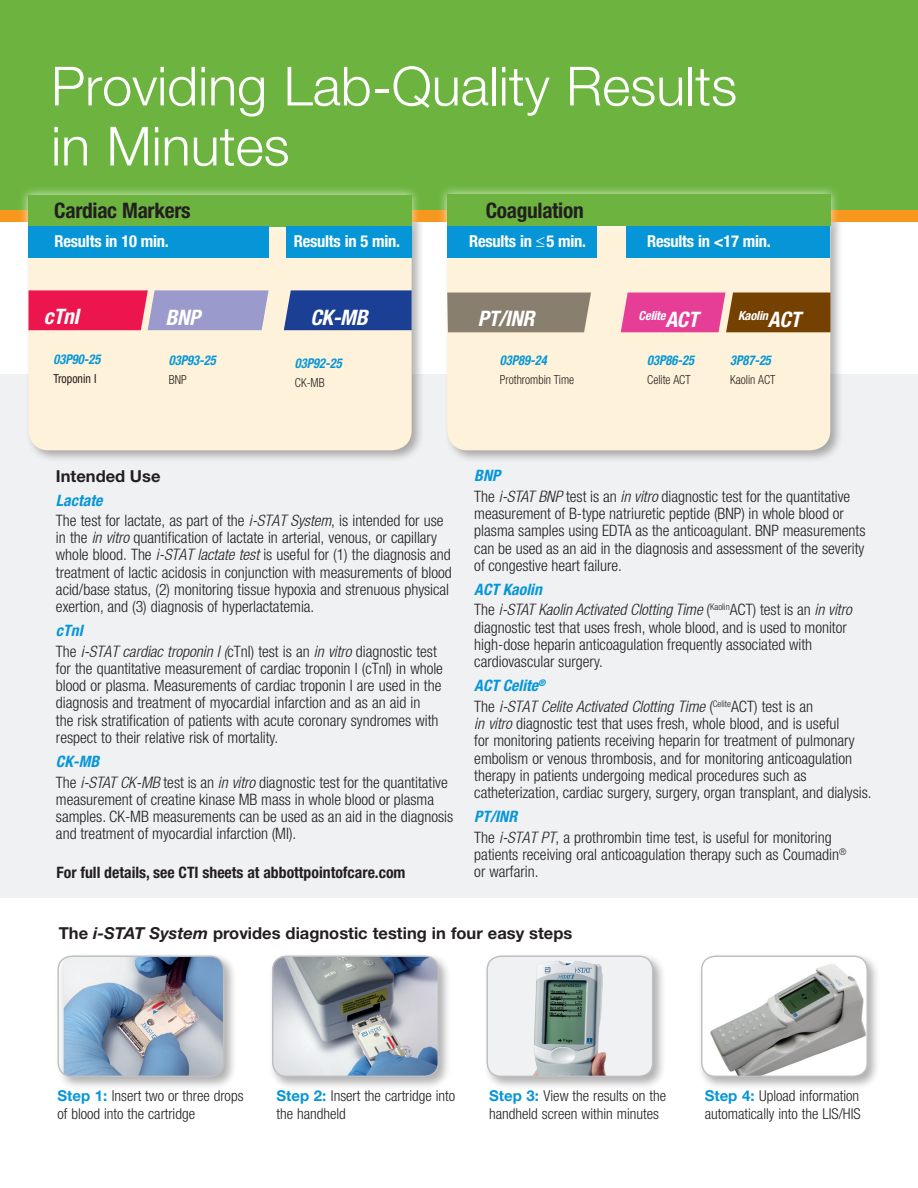
<style>
.page{position:relative;width:918px;height:1188px;background:#fff}
.page>*{position:absolute;margin:0;border:0;box-sizing:border-box;transform-origin:0 0}
.t1{font:300 54px/60px "Helvetica Neue";color:#fff}
.Head{font:700 condensed 21.3px "Helvetica Neue";letter-spacing:-.015em;color:#231f20}
.Part_Number{font:italic 700 condensed 21.3px "Helvetica Neue";letter-spacing:-.015em;color:#fff}
.t2{font:700 16.5px "Helvetica Neue";color:#231f20}
.Head-2{font:700 condensed 16.5px "Helvetica Neue";letter-spacing:-.015em;color:#fff}
.t3{font:300 condensed 15.75px/17.2px "Helvetica Neue";color:#231f20}
.t4{font:700 condensed 15.75px "Helvetica Neue";color:#231f20}
.t5{font:italic 700 condensed 15.75px "Helvetica Neue";color:#0696d7}
.t6{font:300 condensed 15px/18px "Helvetica Neue";color:#231f20}
.Part_Number-2{font:italic 700 condensed 13.5px "Helvetica Neue";color:#0696d7;scale:.92 1}
.categoriesonback{font:300 condensed 12.45px "Helvetica Neue";color:#231f20;scale:.95 1}
.Part_Number-3{font:italic 700 condensed 12.45px "Helvetica Neue";letter-spacing:-.015em;color:#fff}
.categoriesonback-2{font:condensed 12.45px "Helvetica Neue";color:#231f20;scale:.95 1}
.s1{font-size:21.3px}
.s2{font-family:"Helvetica Neue LT";font-style:italic}
.s3{font-style:italic}
.s4{font-weight:700;font-stretch:normal;color:#0696d7}
</style>
<div class="page">
<div style="left:0;top:375px;width:918px;height:523px;background:#f0f1f2"></div>
<div style="left:444px;top:191px;width:399px;height:272px;background:#231f20;opacity:.35"></div>
<div style="left:447px;top:194px;width:383px;height:256px;background:#fef3da;border-radius:20px"></div>
<div style="left:25px;top:192px;width:400px;height:271px;background:#231f20;opacity:.35"></div>
<div style="left:28px;top:195px;width:384px;height:255px;background:#fef3da;border-radius:20px"></div>
<div style="left:0;top:0;width:918px;height:214px;background:#6cb43f"></div>
<div style="left:0;top:210px;width:918px;height:12px;background:#f7971d"></div>
<div style="left:437px;top:185px;width:403px;height:51px;background:#fff;opacity:.75"></div>
<div style="left:447px;top:194px;width:383px;height:32px;background:#6cb43f"></div>
<div style="left:19px;top:185px;width:403px;height:51px;background:#fff;opacity:.75"></div>
<div style="left:28px;top:195px;width:384px;height:32px;background:#6cb43f"></div>
<div style="left:54px;top:952px;width:184px;height:138px;background:#231f20;opacity:.35"></div>
<img style="left:64px;top:956px;width:160px;height:120px">
<div style="left:58px;top:956px;width:166px;height:121px;border:1px solid #bebfc2;border-radius:14px"></div>
<div style="left:269px;top:952px;width:183px;height:138px;background:#231f20;opacity:.35"></div>
<img style="left:273px;top:956px;width:165px;height:120px">
<div style="left:272px;top:956px;width:167px;height:121px;border:1px solid #bebfc2;border-radius:14px"></div>
<div style="left:483px;top:952px;width:184px;height:138px;background:#231f20;opacity:.35"></div>
<div style="left:487px;top:956px;width:166px;height:120px;background:#f0f1f2;border-radius:14px"></div>
<img style="left:533px;top:960px;width:73px;height:115px">
<div style="left:487px;top:956px;width:166px;height:121px;border:1px solid #bebfc2;border-radius:14px"></div>
<div style="left:698px;top:952px;width:183px;height:138px;background:#231f20;opacity:.35"></div>
<img style="left:702px;top:956px;width:165px;height:120px">
<div style="left:701px;top:956px;width:167px;height:121px;border:1px solid #bebfc2;border-radius:14px"></div>
<div style="left:28px;top:227px;width:241px;height:31px;background:#0696d7"></div>
<div style="left:286px;top:227px;width:126px;height:31px;background:#0696d7"></div>
<div style="left:627px;top:226px;width:203px;height:32px;background:#0696d7"></div>
<div style="left:447px;top:226px;width:150px;height:32px;background:#0696d7"></div>
<svg style="left:284px;top:290px;width:135px;height:40px"></svg>
<svg style="left:25px;top:290px;width:244px;height:40px"></svg>
<svg style="left:621px;top:293px;width:216px;height:39px"></svg>
<div style="left:444px;top:293px;width:147px;height:39px;background:#887f6f"></div>
<p class="t1" style="left:51px;top:55px;width:688px">Providing Lab-Quality Results in Minutes</p>
<p class="Head" style="left:54px;top:198px;width:138px">Cardiac Markers</p>
<p class="Head" style="left:486px;top:198px;width:99px">Coagulation</p>
<p class="Head-2" style="left:55px;top:231px;width:116px">Results in 10 min.</p>
<p class="Head-2" style="left:294px;top:231px;width:108px">Results in 5 min.</p>
<p class="Head-2" style="left:469px;top:231px;width:119px">Results in ≤5 min.</p>
<p class="Head-2" style="left:647px;top:231px;width:125px">Results in &lt;17 min.</p>
<p class="Part_Number" style="left:44px;top:303px;width:37px">cTnI</p>
<p class="Part_Number" style="left:166px;top:304px;width:36px">BNP</p>
<p class="Part_Number" style="left:310px;top:304px;width:59px">CK-MB</p>
<p class="Part_Number" style="left:478px;top:305px;width:58px">PT/INR</p>
<p class="Part_Number-3" style="left:639px;top:308px;width:61px">Celite<span class="s1">ACT</span></p>
<p class="Part_Number-3" style="left:738px;top:308px;width:64px">Kaolin<span class="s1">ACT</span></p>
<p class="Part_Number-2" style="left:54px;top:351px;width:52px">03P90-25</p>
<p class="categoriesonback-2" style="left:54px;top:371px;width:47px">Troponin I</p>
<p class="Part_Number-2" style="left:169px;top:352px;width:52px">03P93-25</p>
<p class="categoriesonback" style="left:169px;top:372px;width:20px">BNP</p>
<p class="Part_Number-2" style="left:295px;top:355px;width:52px">03P92-25</p>
<p class="categoriesonback" style="left:295px;top:375px;width:33px">CK-MB</p>
<p class="Part_Number-2" style="left:500px;top:352px;width:52px">03P89-24</p>
<p class="categoriesonback" style="left:500px;top:372px;width:80px">Prothrombin Time</p>
<p class="Part_Number-2" style="left:647px;top:352px;width:52px">03P86-25</p>
<p class="categoriesonback" style="left:647px;top:372px;width:47px">Celite ACT</p>
<p class="Part_Number-2" style="left:730px;top:352px;width:46px">3P87-25</p>
<p class="categoriesonback" style="left:730px;top:372px;width:49px">Kaolin ACT</p>
<p class="t2" style="left:56px;top:465px;width:106px">Intended Use</p>
<p class="t5" style="left:56px;top:490px;width:48px">Lactate</p>
<p class="t3" style="left:56px;top:511px;width:397px">The test for lactate, as part of the <span class="s2">i-STAT System</span>, is intended for use in the <span class="s2">in vitro</span> quantification of lactate in arterial, venous, or capillary whole blood. The <span class="s2">i-STAT lactate test</span> is useful for (1) the diagnosis and treatment of lactic acidosis in conjunction with measurements of blood acid/base status, (2) monitoring tissue hypoxia and strenuous physical exertion, and (3) diagnosis of hyperlactatemia.</p>
<p class="t5" style="left:56px;top:621px;width:28px">cTnI</p>
<p class="t3" style="left:56px;top:642px;width:389px">The <span class="s2">i-STAT cardiac troponin I (</span>cTnI) test is an <span class="s2">in vitro</span> diagnostic test for the quantitative measurement of cardiac troponin I (cTnI) in whole blood or plasma. Measurements of cardiac troponin I are used in the diagnosis and treatment of myocardial infarction and as an aid in<br>the risk stratification of patients with acute coronary syndromes with respect to their relative risk of mortality.</p>
<p class="t5" style="left:56px;top:752px;width:45px">CK-MB</p>
<p class="t3" style="left:56px;top:773px;width:399px">The <span class="s2">i-STAT CK-MB</span> test is an <span class="s2">in vitro</span> diagnostic test for the quantitative measurement of creatine kinase MB mass in whole blood or plasma samples. CK-MB measurements can be used as an aid in the diagnosis and treatment of myocardial infarction (MI).</p>
<p class="t5" style="left:474px;top:466px;width:27px">BNP</p>
<p class="t3" style="left:474px;top:487px;width:393px">The <span class="s2">i-STAT BNP</span> test is an <span class="s2">in vitro</span> diagnostic test for the quantitative measurement of B-type natriuretic peptide (BNP) in whole blood or plasma samples using EDTA as the anticoagulant. BNP measurements can be used as an aid in the diagnosis and assessment of the severity of congestive heart failure.</p>
<p class="t5" style="left:474px;top:580px;width:69px">ACT Kaolin</p>
<p class="t3" style="left:474px;top:601px;width:379px">The <span class="s2">i-STAT Kaolin Activated Clotting Time</span> (<sup>Kaolin</sup>ACT) test is an <span class="s2">in vitro </span>diagnostic test that uses fresh, whole blood, and is used to monitor high-dose heparin anticoagulation frequently associated with cardiovascular surgery.</p>
<p class="t5" style="left:474px;top:676px;width:73px">ACT Celite<sup>®</sup></p>
<p class="t3" style="left:474px;top:697px;width:399px">The <span class="s2">i-STAT Celite Activated Clotting Time</span> (<sup>Celite</sup>ACT) test is an<br><span class="s2">in vitro</span> diagnostic test that uses fresh, whole blood, and is useful<br>for monitoring patients receiving heparin for treatment of pulmonary embolism or venous thrombosis, and for monitoring anticoagulation therapy in patients undergoing medical procedures such as catheterization, cardiac surgery, surgery, organ transplant, and dialysis.</p>
<p class="t5" style="left:474px;top:807px;width:44px">PT/INR</p>
<p class="t3" style="left:474px;top:828px;width:374px">The <span class="s2">i-STAT PT</span>, a prothrombin time test, is useful for monitoring patients receiving oral anticoagulation therapy such as Coumadin<sup>®</sup></p>
<p class="t4" style="left:57px;top:863px;width:350px">For full details, see CTI sheets at abbottpointofcare.com</p>
<p class="t3" style="left:474px;top:863px;width:66px">or warfarin.</p>
<p class="t2" style="left:59px;top:923px;width:515px">The <span class="s3">i-STAT System</span> provides diagnostic testing in four easy steps</p>
<p class="t6" style="left:57px;top:1087px;width:188px"><span class="s4">Step 1:</span> Insert two or three drops of blood into the cartridge</p>
<p class="t6" style="left:277px;top:1087px;width:180px"><span class="s4">Step 2:</span> Insert the cartridge into the handheld</p>
<p class="t6" style="left:489px;top:1087px;width:178px"><span class="s4">Step 3:</span> View the results on the handheld screen within minutes</p>
<p class="t6" style="left:705px;top:1087px;width:158px"><span class="s4">Step 4:</span> Upload information automatically into the LIS/HIS</p>
</div>
